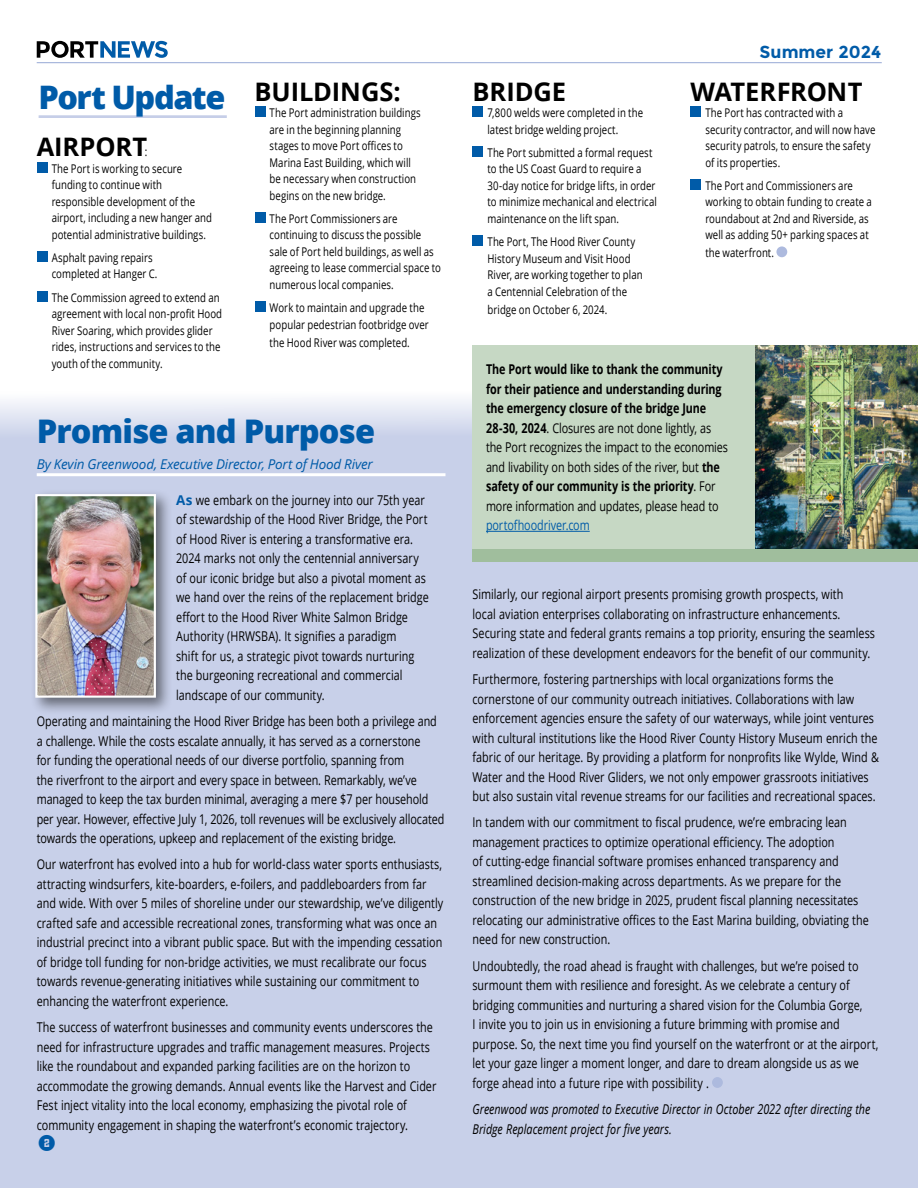
<style>
.page{position:relative;width:918px;height:1188px;background:#fff}
.page>*{position:absolute;margin:0;border:0;box-sizing:border-box;transform-origin:0 0}
.t1{font:800 32.55px "Open Sans";letter-spacing:-.025em;color:#005ba8}
.t2{font:800 32.4px "Open Sans";letter-spacing:-.045em;color:#005ba8}
.t3{font:700 25.5px "Open Sans";letter-spacing:-.005em;color:#000}
.t4{font:20.1px "Numbers Style Two Circle Negative";color:#005ba8}
.t5{font:700 17.25px "Montserrat";color:#005ba8}
.t6{font:13.5px/19.5px "Open Sans";color:#000;scale:.8 1}
.t7{font:700 13.5px/19.5px "Open Sans";letter-spacing:-.01em;color:#000;scale:.8 1}
.t8{font:italic 13.5px/19.5px "Open Sans";color:#000;scale:.8 1}
.t9{font:italic 13.5px "Open Sans";letter-spacing:-.015em;color:#005ba8}
.t10{font:13.5px "Open Sans";letter-spacing:-.01em;color:#005ba8;scale:.8 1}
.t11{font:12px/16.5px "Open Sans";letter-spacing:.005em;color:#000;scale:.8 1}
.s1{font-weight:400;font-size:12px}
.s2{font-weight:700;color:#005ba8}
.s3{font-weight:400}
</style>
<div class="page">
<div style="left:0;top:392px;width:918px;height:796px;background:#c8d0e9"></div>
<div style="left:712px;top:1077px;width:11px;height:11px;background:#adbade;border-radius:50%"></div>
<div style="left:37px;top:162px;width:11px;height:11px;background:#005ba8"></div>
<div style="left:37px;top:251px;width:11px;height:11px;background:#005ba8"></div>
<div style="left:37px;top:291px;width:11px;height:11px;background:#005ba8"></div>
<div style="left:255px;top:106px;width:10px;height:11px;background:#005ba8"></div>
<div style="left:255px;top:212px;width:10px;height:11px;background:#005ba8"></div>
<div style="left:255px;top:301px;width:10px;height:11px;background:#005ba8"></div>
<div style="left:472px;top:106px;width:11px;height:11px;background:#005ba8"></div>
<div style="left:472px;top:146px;width:11px;height:11px;background:#005ba8"></div>
<div style="left:472px;top:235px;width:11px;height:11px;background:#005ba8"></div>
<div style="left:690px;top:106px;width:11px;height:11px;background:#005ba8"></div>
<div style="left:690px;top:179px;width:11px;height:11px;background:#005ba8"></div>
<div style="left:776px;top:246px;width:11px;height:11px;background:#adbade;border-radius:50%"></div>
<hr style="left:39px;top:115px;width:188px;height:3px;background:#c6cee8">
<hr style="left:37px;top:62px;width:845px;height:1px;background:#96a8d5">
<svg style="left:37px;top:41px;width:131px;height:17px"></svg>
<hr style="left:37px;top:473px;width:408px;height:3px;background:#fff">
<div style="left:472px;top:346px;width:409px;height:203px;background:#c6d8c4"></div>
<div style="left:472px;top:549px;width:446px;height:13px;background:#a0be9d"></div>
<hr style="left:486px;top:531px;width:104px;height:1px;background:#005ba8">
<img style="left:755px;top:346px;width:163px;height:203px">
<div style="left:30px;top:489px;width:144px;height:226px;background:#000;opacity:.5"></div>
<img style="left:34px;top:493px;width:123px;height:206px">
<h2 class="t2" style="left:39px;top:78px;width:188px">Port Update</h2>
<h3 class="t3" style="left:37px;top:132px;width:112px">AIRPORT<span class="s1">:</span></h3>
<p class="t11" style="left:52px;top:160px;width:202px">The Port is working to secure funding to continue with responsible development of the airport, including a new hanger and potential administrative buildings.</p>
<p class="t11" style="left:52px;top:249px;width:134px">Asphalt paving repairs completed at Hanger C.</p>
<p class="t11" style="left:52px;top:289px;width:215px">The Commission agreed to extend an agreement with local non-profit Hood River Soaring, which provides glider rides, instructions and services to the youth of the community.</p>
<h3 class="t3" style="left:255px;top:77px;width:148px">BUILDINGS:</h3>
<p class="t11" style="left:270px;top:104px;width:190px">The Port administration buildings are in the beginning planning stages to move Port offices to<br>Marina East Building, which will be necessary when construction begins on the new bridge.</p>
<p class="t11" style="left:270px;top:210px;width:216px">The Port Commissioners are continuing to discuss the possible sale of Port held buildings, as well as agreeing to lease commercial space to numerous local companies.</p>
<p class="t11" style="left:270px;top:299px;width:201px">Work to maintain and upgrade the popular pedestrian footbridge over</p>
<p class="t11" style="left:270px;top:334px;width:177px">the Hood River was completed.</p>
<h1 class="t1" style="left:37px;top:413px;width:340px">Promise and Purpose</h1>
<p class="t9" style="left:37px;top:456px;width:338px">By Kevin Greenwood, Executive Director, Port of Hood River</p>
<p class="t6" style="left:176px;top:490px;width:317px"><span class="s2">As</span> we embark on the journey into our 75th year of stewardship of the Hood River Bridge, the Port of Hood River is entering a transformative era.<br>2024 marks not only the centennial anniversary of our iconic bridge but also a pivotal moment as we hand over the reins of the replacement bridge effort to the Hood River White Salmon Bridge Authority (HRWSBA). It signifies a paradigm<br>shift for us, a strategic pivot towards nurturing the burgeoning recreational and commercial landscape of our community.</p>
<p class="t6" style="left:37px;top:711px;width:511px">Operating and maintaining the Hood River Bridge has been both a privilege and a challenge. While the costs escalate annually, it has served as a cornerstone<br>for funding the operational needs of our diverse portfolio, spanning from<br>the riverfront to the airport and every space in between. Remarkably, we’ve managed to keep the tax burden minimal, averaging a mere $7 per household per year. However, effective July 1, 2026, toll revenues will be exclusively allocated towards the operations, upkeep and replacement of the existing bridge.</p>
<p class="t6" style="left:37px;top:854px;width:510px">Our waterfront has evolved into a hub for world-class water sports enthusiasts, attracting windsurfers, kite-boarders, e-foilers, and paddleboarders from far and wide. With over 5 miles of shoreline under our stewardship, we’ve diligently crafted safe and accessible recreational zones, transforming what was once an industrial precinct into a vibrant public space. But with the impending cessation of bridge toll funding for non-bridge activities, we must recalibrate our focus towards revenue-generating initiatives while sustaining our commitment to enhancing the waterfront experience.</p>
<p class="t6" style="left:37px;top:1017px;width:501px">The success of waterfront businesses and community events underscores the need for infrastructure upgrades and traffic management measures. Projects like the roundabout and expanded parking facilities are on the horizon to accommodate the growing demands. Annual events like the Harvest and Cider Fest inject vitality into the local economy, emphasizing the pivotal role of community engagement in shaping the waterfront’s economic trajectory.</p>
<h3 class="t4" style="left:37px;top:1133px;width:22px">2</h3>
<h3 class="t3" style="left:472px;top:77px;width:95px">BRIDGE</h3>
<p class="t11" style="left:487px;top:104px;width:196px">7,800 welds were completed in the latest bridge welding project.</p>
<p class="t11" style="left:487px;top:144px;width:213px">The Port submitted a formal request to the US Coast Guard to require a 30-day notice for bridge lifts, in order to minimize mechanical and electrical maintenance on the lift span.</p>
<p class="t11" style="left:487px;top:233px;width:195px">The Port, The Hood River County<br>History Museum and Visit Hood<br>River, are working together to plan a Centennial Celebration of the</p>
<p class="t11" style="left:487px;top:301px;width:152px">bridge on October 6, 2024.</p>
<p class="t5" style="left:760px;top:42px;width:123px">Summer 2024</p>
<h3 class="t3" style="left:690px;top:77px;width:174px">WATERFRONT</h3>
<p class="t11" style="left:705px;top:104px;width:214px">The Port has contracted with a security contractor, and will now have security patrols, to ensure the safety of its properties.</p>
<p class="t11" style="left:705px;top:177px;width:210px">The Port and Commissioners are working to obtain funding to create a roundabout at 2nd and Riverside, as well as adding 50+ parking spaces at</p>
<p class="t11" style="left:705px;top:244px;width:87px">the waterfront.</p>
<p class="t7" style="left:486px;top:360px;width:304px">The Port would like to thank the community for their patience and understanding during the emergency closure of the bridge June 28-30, 2024<span class="s3">. Closures are not done lightly, as the Port recognizes the impact to the economies and livability on both sides of the river, but</span> the safety of our community is the priority<span class="s3">. For more information and updates, please head to</span></p>
<p class="t10" style="left:486px;top:516px;width:131px">portofhoodriver.com</p>
<p class="t6" style="left:472px;top:584px;width:505px">Similarly, our regional airport presents promising growth prospects, with<br>local aviation enterprises collaborating on infrastructure enhancements.<br>Securing state and federal grants remains a top priority, ensuring the seamless realization of these development endeavors for the benefit of our community.</p>
<p class="t6" style="left:472px;top:669px;width:510px">Furthermore, fostering partnerships with local organizations forms the cornerstone of our community outreach initiatives. Collaborations with law enforcement agencies ensure the safety of our waterways, while joint ventures with cultural institutions like the Hood River County History Museum enrich the fabric of our heritage. By providing a platform for nonprofits like Wylde, Wind &amp; Water and the Hood River Gliders, we not only empower grassroots initiatives but also sustain vital revenue streams for our facilities and recreational spaces.</p>
<p class="t6" style="left:472px;top:812px;width:497px">In tandem with our commitment to fiscal prudence, we’re embracing lean management practices to optimize operational efficiency. The adoption<br>of cutting-edge financial software promises enhanced transparency and streamlined decision-making across departments. As we prepare for the construction of the new bridge in 2025, prudent fiscal planning necessitates relocating our administrative offices to the East Marina building, obviating the need for new construction.</p>
<p class="t6" style="left:472px;top:956px;width:509px">Undoubtedly, the road ahead is fraught with challenges, but we’re poised to surmount them with resilience and foresight. As we celebrate a century of bridging communities and nurturing a shared vision for the Columbia Gorge,<br>I invite you to join us in envisioning a future brimming with promise and purpose. So, the next time you find yourself on the waterfront or at the airport, let your gaze linger a moment longer, and dare to dream alongside us as we forge ahead into a future ripe with possibility .</p>
<p class="t8" style="left:472px;top:1100px;width:499px">Greenwood was promoted to Executive Director in October 2022 after directing the<br>Bridge Replacement project for five years.</p>
</div>
